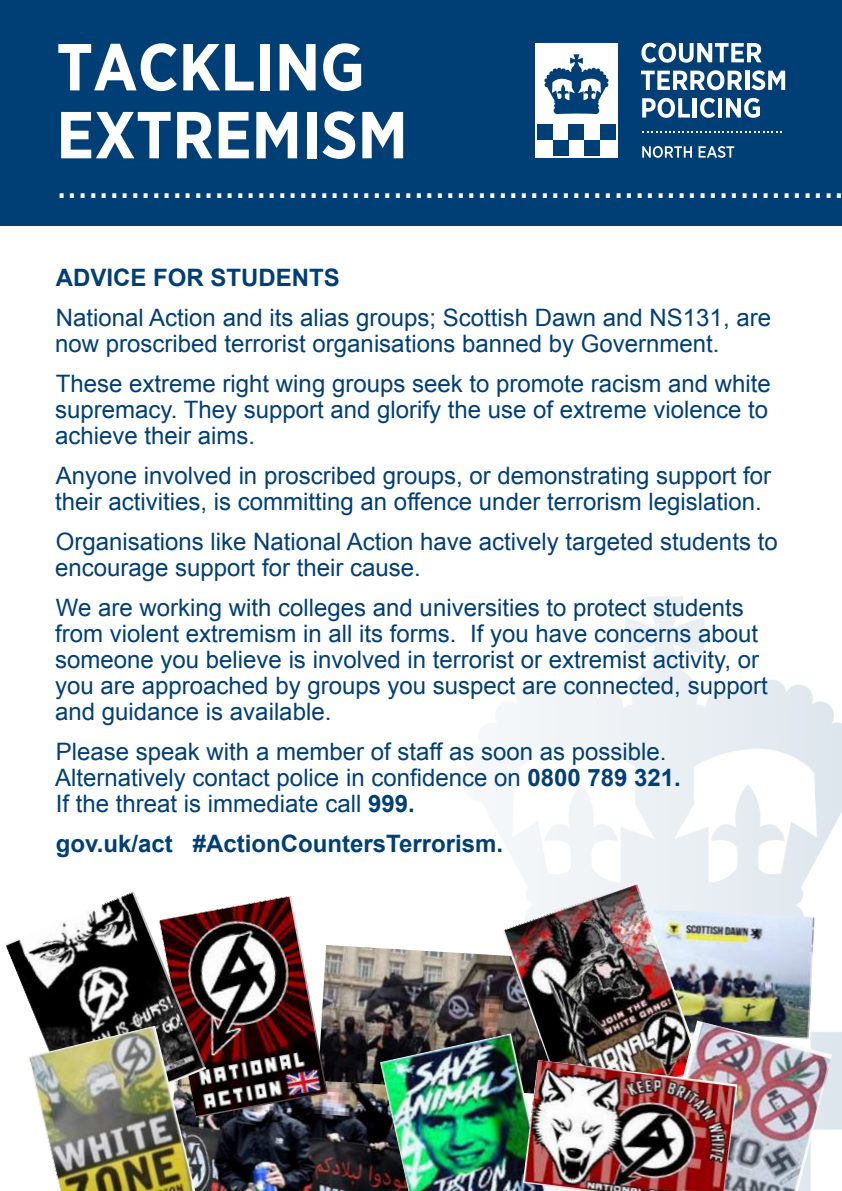
<style>
.page{position:relative;width:842px;height:1191px;background:#fff}
.page>*{position:absolute;margin:0;border:0;box-sizing:border-box;transform-origin:0 0}
.t1{font:700 66.2px/67.8px "Gotham Narrow";color:#fff}
.t2{font:42.8px "Gotham";color:#fff}
.t3{font:24px/26px "Arial";color:#003f76}
.t4{font:700 24px "Arial";color:#003f76}
.s1{font-weight:700}
</style>
<div class="page">
<img style="left:495px;top:596px;width:347px;height:534px">
<img style="left:195px;top:1094px;width:185px;height:97px">
<img style="left:328px;top:945px;width:174px;height:149px">
<div style="left:0;top:0;width:842px;height:226px;background:#003f76"></div>
<svg style="left:641px;top:43px;width:121px;height:20px"></svg>
<svg style="left:641px;top:70px;width:101px;height:20px"></svg>
<hr style="left:745px;top:71px;width:4px;height:19px;background:#fff">
<svg style="left:752px;top:70px;width:33px;height:20px"></svg>
<svg style="left:642px;top:98px;width:48px;height:20px"></svg>
<hr style="left:693px;top:98px;width:4px;height:19px;background:#fff">
<svg style="left:700px;top:98px;width:15px;height:20px"></svg>
<hr style="left:718px;top:98px;width:4px;height:19px;background:#fff">
<svg style="left:726px;top:98px;width:34px;height:20px"></svg>
<svg style="left:642px;top:131px;width:140px;height:2px"></svg>
<svg style="left:642px;top:146px;width:50px;height:12px"></svg>
<svg style="left:698px;top:146px;width:36px;height:12px"></svg>
<div style="left:535px;top:43px;width:83px;height:115px;background:#fff"></div>
<svg style="left:544px;top:54px;width:65px;height:60px"></svg>
<svg style="left:568px;top:124px;width:1px;height:16px"></svg>
<div style="left:569px;top:124px;width:15px;height:16px;background:#003f76"></div>
<div style="left:537px;top:124px;width:16px;height:16px;background:#003f76"></div>
<div style="left:600px;top:124px;width:15px;height:16px;background:#003f76"></div>
<div style="left:584px;top:140px;width:16px;height:15px;background:#003f76"></div>
<div style="left:553px;top:140px;width:16px;height:15px;background:#003f76"></div>
<img style="left:703px;top:908px;width:111px;height:112px">
<img style="left:502px;top:882px;width:201px;height:178px">
<img style="left:380px;top:1033px;width:166px;height:158px">
<img style="left:206px;top:896px;width:122px;height:221px">
<img style="left:654px;top:1020px;width:178px;height:171px">
<img style="left:6px;top:892px;width:200px;height:229px">
<img style="left:28px;top:1025px;width:167px;height:166px">
<img style="left:523px;top:1060px;width:214px;height:131px">
<h1 class="t1" style="left:56px;top:33px;width:353px">TACKLING<br>EXTREMISM</h1>
<h2 class="t2" style="left:56px;top:155px;width:789px">...........................................................................</h2>
<p class="t4" style="left:56px;top:262px;width:286px">ADVICE FOR STUDENTS</p>
<p class="t3" style="left:55px;top:305px;width:717px">National Action and its alias groups; Scottish Dawn and NS131, are now proscribed terrorist organisations banned by Government.</p>
<p class="t3" style="left:55px;top:371px;width:717px;text-align:justify">These extreme right wing groups seek to promote racism and white supremacy. They support and glorify the use of extreme violence to achieve their aims.</p>
<p class="t3" style="left:55px;top:463px;width:717px">Anyone involved in proscribed groups, or demonstrating support for their activities, is committing an offence under terrorism legislation.</p>
<p class="t3" style="left:55px;top:529px;width:724px">Organisations like National Action have actively targeted students to encourage support for their cause.</p>
<p class="t3" style="left:55px;top:595px;width:714px">We are working with colleges and universities to protect students from violent extremism in all its forms. If you have concerns about someone you believe is involved in terrorist or extremist activity, or you are approached by groups you suspect are connected, support and guidance is available.</p>
<p class="t3" style="left:55px;top:739px;width:627px">Please speak with a member of staff as soon as possible.<br>Alternatively contact police in confidence on <span class="s1">0800 789 321.<br></span>If the threat is immediate call <span class="s1">999.</span></p>
<p class="t4" style="left:56px;top:828px;width:449px">gov.uk/act #ActionCountersTerrorism.</p>
</div>
